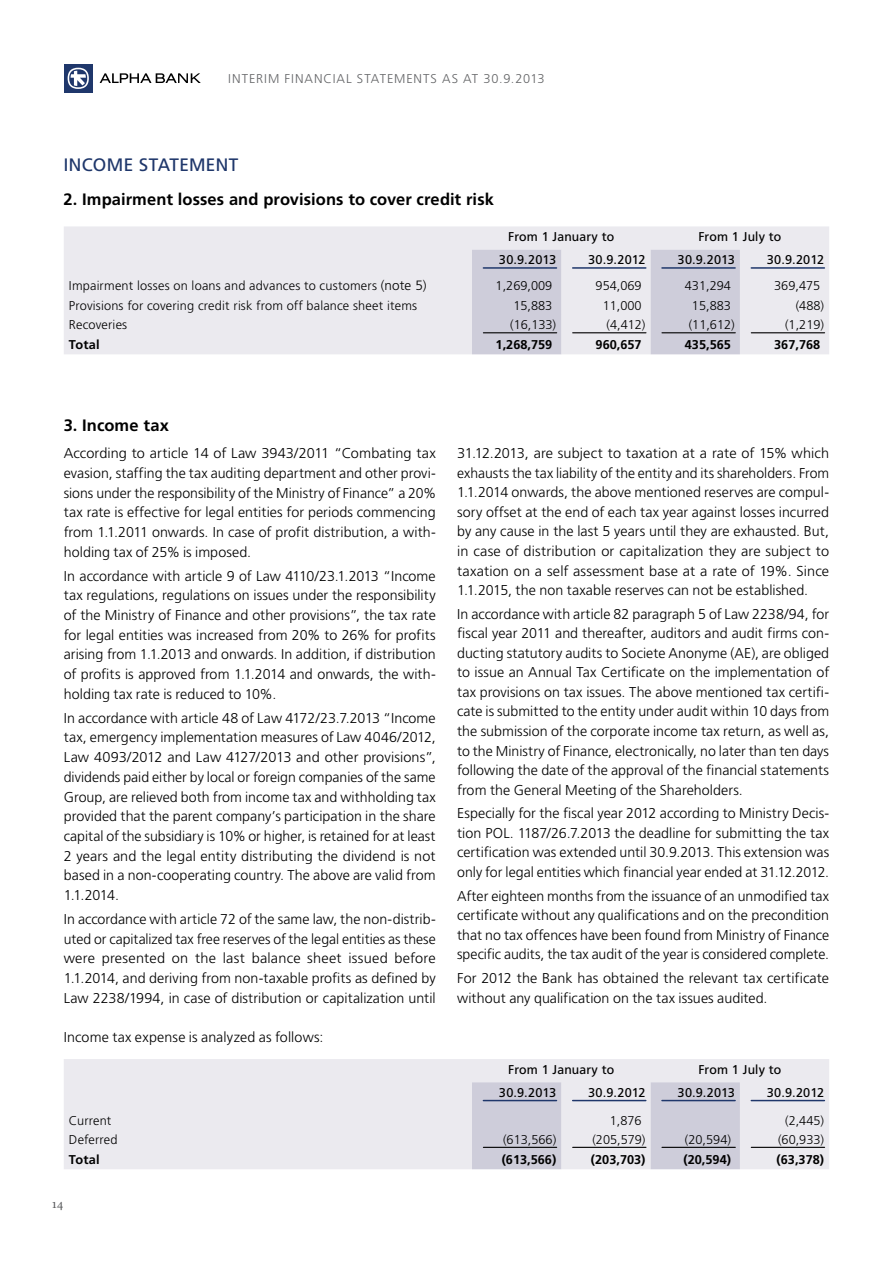
<style>
.page{position:relative;width:893px;height:1263px;background:#fff}
.page>*{position:absolute;margin:0;border:0;box-sizing:border-box;transform-origin:0 0}
.t1{font:18px "PF Catalog";letter-spacing:.02em;color:#1f376b}
.t2{font:700 16.5px "PF Catalog";letter-spacing:.005em;color:#000}
.t3{font:300 14.25px/19.6px "PF Catalog";letter-spacing:.005em;color:#000;text-align:justify}
.t4{font:13.5px "Minion Pro";color:#58595b}
.t5{font:300 12.75px "PF Catalog";letter-spacing:.01em;color:#000}
.t6{font:12.75px "PF Catalog";letter-spacing:.01em;color:#000}
.t7{font:700 12.75px "PF Catalog";color:#000}
.t8{font:300 12.75px "PF Catalog";letter-spacing:.08em;color:#636466}
.s1{font-size:13.5px}
</style>
<div class="page">
<div style="left:64px;top:64px;width:29px;height:29px;background:#1f376b"></div>
<svg style="left:68px;top:68px;width:21px;height:21px"></svg>
<svg style="left:69px;top:69px;width:18px;height:18px"></svg>
<svg style="left:71px;top:71px;width:15px;height:15px"></svg>
<svg style="left:100px;top:73px;width:101px;height:10px"></svg>
<div style="left:64px;top:226px;width:765px;height:128px;background:#ebeaef"></div>
<svg style="left:472px;top:250px;width:268px;height:104px;background:#d6d5e0"></svg>
<hr style="left:751px;top:267px;width:73px;height:2px;background:#1f376b">
<hr style="left:751px;top:332px;width:74px;height:1px;background:#000">
<hr style="left:662px;top:267px;width:73px;height:2px;background:#1f376b">
<hr style="left:662px;top:332px;width:73px;height:1px;background:#000">
<hr style="left:573px;top:267px;width:73px;height:2px;background:#1f376b">
<hr style="left:573px;top:332px;width:73px;height:1px;background:#000">
<hr style="left:483px;top:267px;width:73px;height:2px;background:#1f376b">
<hr style="left:483px;top:332px;width:74px;height:1px;background:#000">
<div style="left:64px;top:1059px;width:765px;height:110px;background:#ebeaef"></div>
<svg style="left:472px;top:1082px;width:268px;height:87px;background:#d6d5e0"></svg>
<hr style="left:751px;top:1100px;width:73px;height:1px;background:#1f376b">
<hr style="left:751px;top:1147px;width:74px;height:1px;background:#000">
<hr style="left:662px;top:1100px;width:73px;height:1px;background:#1f376b">
<hr style="left:662px;top:1147px;width:73px;height:1px;background:#000">
<hr style="left:573px;top:1100px;width:73px;height:1px;background:#1f376b">
<hr style="left:573px;top:1147px;width:73px;height:1px;background:#000">
<hr style="left:483px;top:1100px;width:73px;height:1px;background:#1f376b">
<hr style="left:483px;top:1147px;width:74px;height:1px;background:#000">
<p class="t8" style="left:228px;top:71px;width:318px">INTERIM FINANCIAL STATEMENTS AS AT 30.9.2013</p>
<p class="t1" style="left:64px;top:155px;width:176px">INCOME STATEMENT</p>
<p class="t2" style="left:63px;top:190px;width:432px">2. Impairment losses and provisions to cover credit risk</p>
<p class="t6" style="left:508px;top:229px;width:107px">From 1 January to</p>
<p class="t6" style="left:698px;top:229px;width:84px">From 1 July to</p>
<p class="t6" style="left:499px;top:253px;width:59px">30.9.2013</p>
<p class="t6" style="left:588px;top:253px;width:59px">30.9.2012</p>
<p class="t6" style="left:677px;top:253px;width:59px">30.9.2013</p>
<p class="t6" style="left:767px;top:253px;width:59px">30.9.2012</p>
<p class="t5" style="left:69px;top:278px;width:359px">Impairment losses on loans and advances to customers <span class="s1">(note 5)</span></p>
<p class="t5" style="left:496px;top:278px;width:58px">1,269,009</p>
<p class="t5" style="left:596px;top:278px;width:48px">954,069</p>
<p class="t5" style="left:685px;top:278px;width:48px">431,294</p>
<p class="t5" style="left:774px;top:278px;width:48px">369,475</p>
<p class="t5" style="left:69px;top:298px;width:350px">Provisions for covering credit risk from off balance sheet items</p>
<p class="t5" style="left:513px;top:298px;width:40px">15,883</p>
<p class="t5" style="left:603px;top:298px;width:40px">11,000</p>
<p class="t5" style="left:692px;top:298px;width:40px">15,883</p>
<p class="t5" style="left:796px;top:298px;width:30px">(488)</p>
<p class="t5" style="left:69px;top:318px;width:60px">Recoveries</p>
<p class="t5" style="left:510px;top:318px;width:48px">(16,133)</p>
<p class="t5" style="left:606px;top:318px;width:40px">(4,412)</p>
<p class="t5" style="left:689px;top:318px;width:48px">(11,612)</p>
<p class="t5" style="left:785px;top:318px;width:40px">(1,219)</p>
<p class="t7" style="left:69px;top:337px;width:32px">Total</p>
<p class="t7" style="left:496px;top:337px;width:58px">1,268,759</p>
<p class="t7" style="left:596px;top:337px;width:48px">960,657</p>
<p class="t7" style="left:685px;top:337px;width:48px">435,565</p>
<p class="t7" style="left:774px;top:337px;width:48px">367,768</p>
<p class="t2" style="left:64px;top:415px;width:107px">3. Income tax</p>
<p class="t3" style="left:64px;top:444px;width:374px">According to article 14 of Law 3943/2011 “Combating tax evasion, staffing the tax auditing department and other provi&shy;sions under the responsibility of the Ministry of Finance” a 20% tax rate is effective for legal entities for periods commencing from 1.1.2011 onwards. In case of profit distribution, a with&shy;holding tax of 25% is imposed.</p>
<p class="t3" style="left:64px;top:566px;width:374px">In accordance with article 9 of Law 4110/23.1.2013 “Income tax regulations, regulations on issues under the responsibility of the Ministry of Finance and other provisions”, the tax rate for legal entities was increased from 20% to 26% for profits arising from 1.1.2013 and onwards. In addition, if distribution of profits is approved from 1.1.2014 and onwards, the with&shy;holding tax rate is reduced to 10%.</p>
<p class="t3" style="left:64px;top:708px;width:374px">In accordance with article 48 of Law 4172/23.7.2013 “Income tax, emergency implementation measures of Law 4046/2012, Law 4093/2012 and Law 4127/2013 and other provisions”, dividends paid either by local or foreign companies of the same Group, are relieved both from income tax and withholding tax provided that the parent company’s participation in the share capital of the subsidiary is 10% or higher, is retained for at least 2 years and the legal entity distributing the dividend is not based in a non-cooperating country. The above are valid from 1.1.2014.</p>
<p class="t3" style="left:64px;top:909px;width:374px">In accordance with article 72 of the same law, the non-distrib&shy;uted or capitalized tax free reserves of the legal entities as these were presented on the last balance sheet issued before 1.1.2014, and deriving from non-taxable profits as defined by Law 2238/1994, in case of distribution or capitalization until</p>
<p class="t3" style="left:64px;top:1027px;width:261px">Income tax expense is analyzed as follows:</p>
<p class="t3" style="left:457px;top:444px;width:374px">31.12.2013, are subject to taxation at a rate of 15% which exhausts the tax liability of the entity and its shareholders. From 1.1.2014 onwards, the above mentioned reserves are compul&shy;sory offset at the end of each tax year against losses incurred by any cause in the last 5 years until they are exhausted. But, in case of distribution or capitalization they are subject to taxation on a self assessment base at a rate of 19%. Since 1.1.2015, the non taxable reserves can not be established.</p>
<p class="t3" style="left:457px;top:604px;width:374px">In accordance with article 82 paragraph 5 of Law 2238/94, for fiscal year 2011 and thereafter, auditors and audit firms con&shy;ducting statutory audits to Societe Anonyme (AE), are obliged to issue an Annual Tax Certificate on the implementation of tax provisions on tax issues. The above mentioned tax certifi&shy;cate is submitted to the entity under audit within 10 days from the submission of the corporate income tax return, as well as, to the Ministry of Finance, electronically, no later than ten days following the date of the approval of the financial statements from the General Meeting of the Shareholders.</p>
<p class="t3" style="left:457px;top:804px;width:374px">Especially for the fiscal year 2012 according to Ministry Decis&shy;tion POL. 1187/26.7.2013 the deadline for submitting the tax certification was extended until 30.9.2013. This extension was only for legal entities which financial year ended at 31.12.2012.</p>
<p class="t3" style="left:457px;top:886px;width:374px">After eighteen months from the issuance of an unmodified tax certificate without any qualifications and on the precondition that no tax offences have been found from Ministry of Finance specific audits, the tax audit of the year is considered complete.</p>
<p class="t3" style="left:457px;top:968px;width:374px">For 2012 the Bank has obtained the relevant tax certificate without any qualification on the tax issues audited.</p>
<p class="t6" style="left:508px;top:1062px;width:107px">From 1 January to</p>
<p class="t6" style="left:698px;top:1062px;width:84px">From 1 July to</p>
<p class="t6" style="left:499px;top:1085px;width:59px">30.9.2013</p>
<p class="t6" style="left:588px;top:1085px;width:59px">30.9.2012</p>
<p class="t6" style="left:677px;top:1085px;width:59px">30.9.2013</p>
<p class="t6" style="left:767px;top:1085px;width:59px">30.9.2012</p>
<p class="t5" style="left:69px;top:1113px;width:44px">Current</p>
<p class="t5" style="left:610px;top:1113px;width:33px">1,876</p>
<p class="t5" style="left:785px;top:1113px;width:40px">(2,445)</p>
<p class="t5" style="left:69px;top:1133px;width:50px">Deferred</p>
<p class="t5" style="left:503px;top:1133px;width:55px">(613,566)</p>
<p class="t5" style="left:592px;top:1133px;width:55px">(205,579)</p>
<p class="t5" style="left:685px;top:1133px;width:48px">(20,594)</p>
<p class="t5" style="left:778px;top:1133px;width:48px">(60,933)</p>
<p class="t7" style="left:69px;top:1152px;width:32px">Total</p>
<p class="t7" style="left:502px;top:1152px;width:56px">(613,566)</p>
<p class="t7" style="left:591px;top:1152px;width:56px">(203,703)</p>
<p class="t7" style="left:683px;top:1152px;width:49px">(20,594)</p>
<p class="t7" style="left:777px;top:1152px;width:49px">(63,378)</p>
<p class="t4" style="left:52px;top:1194px;width:13px">14</p>
</div>
